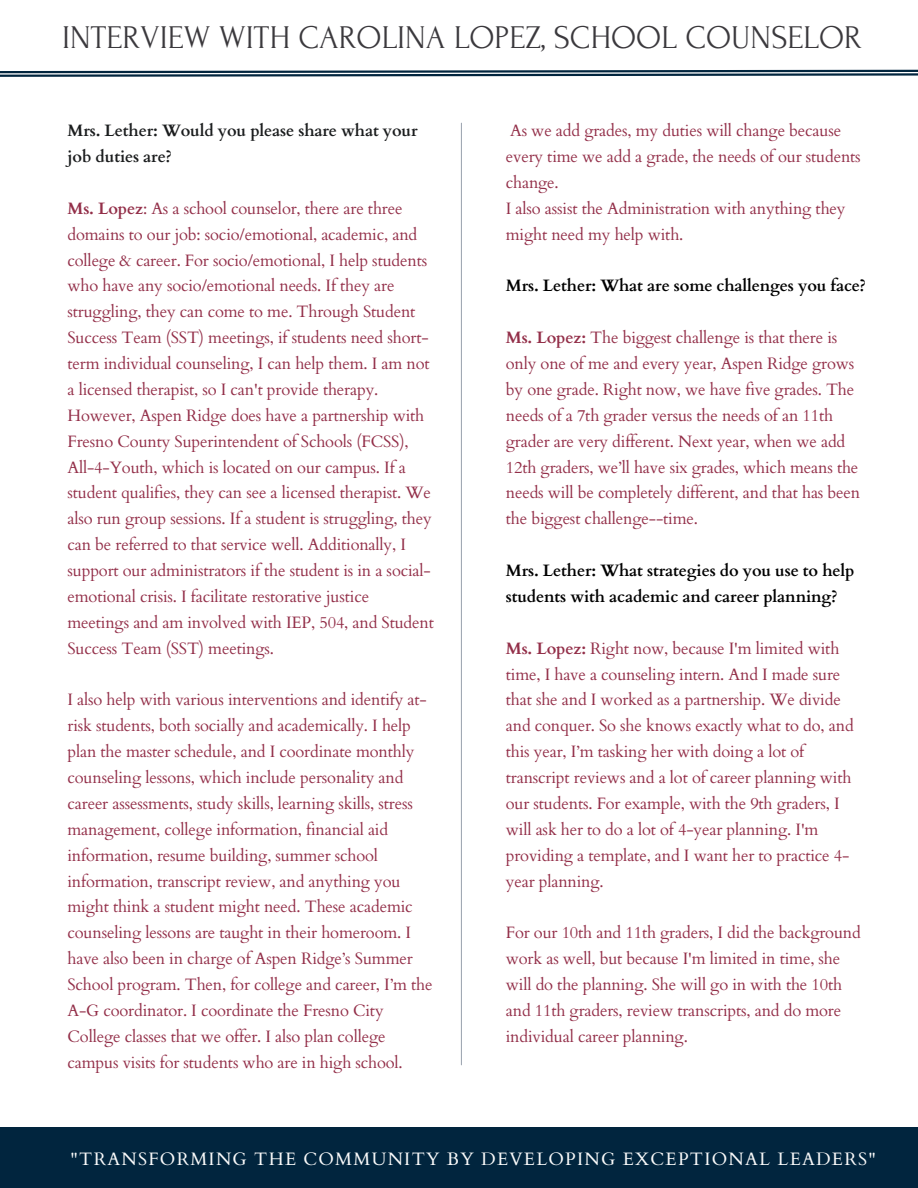
<style>
.page{position:relative;width:918px;height:1188px;background:#fff}
.page>*{position:absolute;margin:0;border:0;box-sizing:border-box;transform-origin:0 0}
.t1{font:33.15px "Forum";color:#3b393d}
.t2{font:18px "Cardo";letter-spacing:.07em;color:#fafafa}
.t3{font:16.5px/25.8px "Cardo";letter-spacing:-.01em;color:#932f49}
.t4{font:700 16.5px/25.8px "Cardo";letter-spacing:-.01em;color:#000}
.t5{font:700 16.5px/25.8px "Cardo";letter-spacing:-.01em;color:#1b1d1e}
.s1{font-weight:700}
</style>
<div class="page">
<hr style="left:461px;top:123px;width:1px;height:942px;background:#071c39">
<svg style="left:0;top:69px;width:918px;height:8px"></svg>
<div style="left:0;top:1127px;width:918px;height:61px;background:#01253e"></div>
<p class="t1" style="left:62px;top:20px;width:801px">INTERVIEW WITH CAROLINA LOPEZ, SCHOOL COUNSELOR</p>
<p class="t5" style="left:68px;top:118px;width:352px">Mrs. Lether: Would you please share what your job duties are?</p>
<p class="t3" style="left:68px;top:196px;width:368px"><span class="s1">Ms. Lopez</span>: As a school counselor, there are three domains to our job: socio/emotional, academic, and college &amp; career. For socio/emotional, I help students who have any socio/emotional needs. If they are struggling, they can come to me. Through Student Success Team (SST) meetings, if students need short&shy;term individual counseling, I can help them. I am not a licensed therapist, so I can't provide therapy.<br>However, Aspen Ridge does have a partnership with Fresno County Superintendent of Schools (FCSS), All-4-Youth, which is located on our campus. If a student qualifies, they can see a licensed therapist. We also run group sessions. If a student is struggling, they can be referred to that service well. Additionally, I support our administrators if the student is in a social&shy;emotional crisis. I facilitate restorative justice meetings and am involved with IEP, 504, and Student Success Team (SST) meetings.</p>
<p class="t3" style="left:68px;top:687px;width:367px">I also help with various interventions and identify at&shy;risk students, both socially and academically. I help plan the master schedule, and I coordinate monthly counseling lessons, which include personality and career assessments, study skills, learning skills, stress management, college information, financial aid information, resume building, summer school information, transcript review, and anything you might think a student might need. These academic counseling lessons are taught in their homeroom. I have also been in charge of Aspen Ridge’s Summer School program. Then, for college and career, I’m the A-G coordinator. I coordinate the Fresno City College classes that we offer. I also plan college campus visits for students who are in high school.</p>
<p class="t3" style="left:506px;top:118px;width:356px">As we add grades, my duties will change because every time we add a grade, the needs of our students change.</p>
<p class="t3" style="left:506px;top:196px;width:341px">I also assist the Administration with anything they might need my help with.</p>
<p class="t4" style="left:506px;top:273px;width:362px">Mrs. Lether: What are some challenges you face?</p>
<p class="t3" style="left:506px;top:325px;width:356px"><span class="s1">Ms. Lopez:</span> The biggest challenge is that there is only one of me and every year, Aspen Ridge grows by one grade. Right now, we have five grades. The needs of a 7th grader versus the needs of an 11th grader are very different. Next year, when we add 12th graders, we’ll have six grades, which means the needs will be completely different, and that has been the biggest challenge--time.</p>
<p class="t4" style="left:506px;top:558px;width:350px">Mrs. Lether: What strategies do you use to help students with academic and career planning?</p>
<p class="t3" style="left:506px;top:636px;width:349px"><span class="s1">Ms. Lopez:</span> Right now, because I'm limited with time, I have a counseling intern. And I made sure that she and I worked as a partnership. We divide and conquer. So she knows exactly what to do, and this year, I’m tasking her with doing a lot of transcript reviews and a lot of career planning with our students. For example, with the 9th graders, I will ask her to do a lot of 4-year planning. I'm providing a template, and I want her to practice 4- year planning.</p>
<p class="t3" style="left:506px;top:920px;width:357px">For our 10th and 11th graders, I did the background work as well, but because I'm limited in time, she will do the planning. She will go in with the 10th and 11th graders, review transcripts, and do more individual career planning.</p>
<p class="t2" style="left:71px;top:1147px;width:807px">"TRANSFORMING THE COMMUNITY BY DEVELOPING EXCEPTIONAL LEADERS"</p>
</div>
